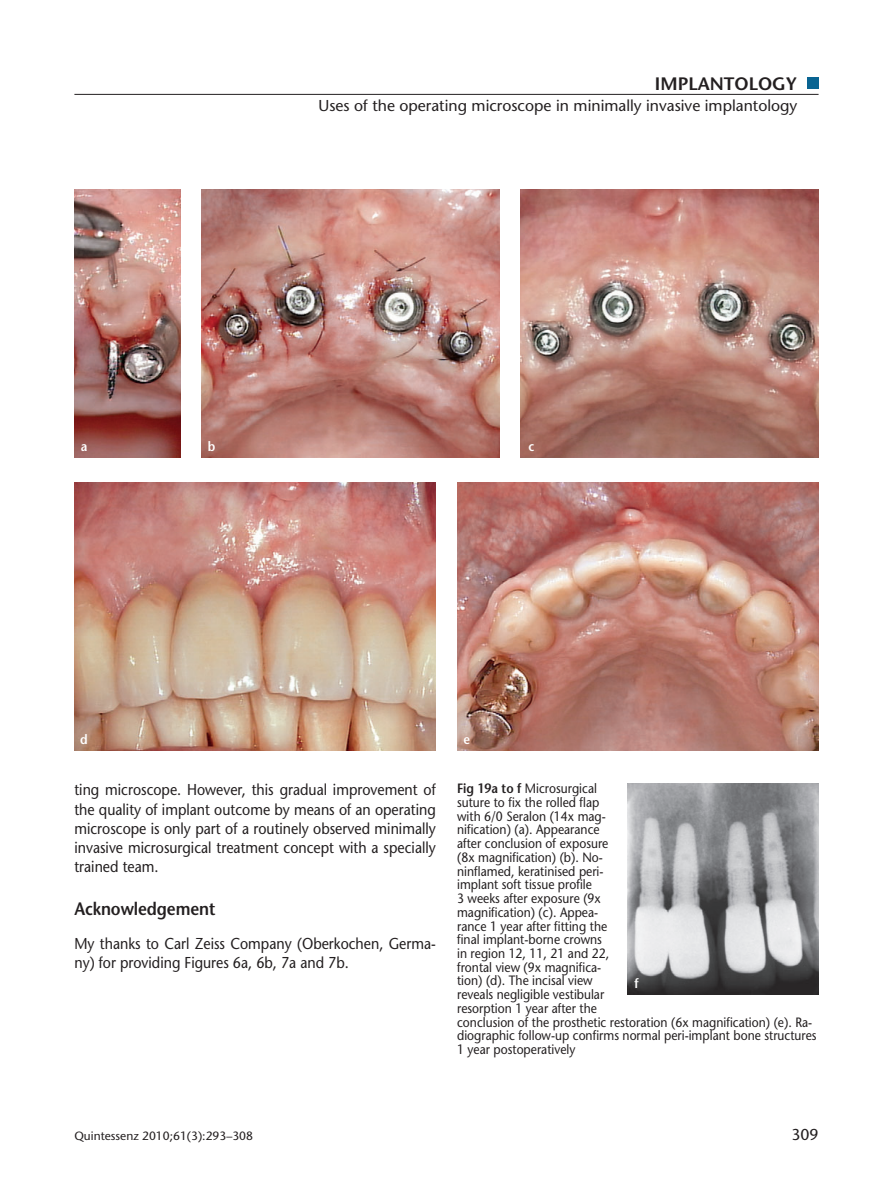
<style>
.page{position:relative;width:893px;height:1191px;background:#fff}
.page>*{position:absolute;margin:0;border:0;box-sizing:border-box;transform-origin:0 0}
.t1{font:600 18px "Stone Sans Std";letter-spacing:-.005em;color:#231f20;scale:.9 1}
.t2{font:600 18px "Stone Sans Std";letter-spacing:-.005em;color:#231f20}
.t3{font:500 15.75px/19.2px "Stone Sans Std";color:#231f20;text-align:justify;scale:.9 1}
.t4{font:500 15.75px "Stone Sans Std";color:#231f20}
.t5{font:500 13.5px/13.8px "Stone Sans Std";color:#231f20;scale:.9 1}
.t6{font:600 13.5px "Stone Sans Std";color:#fff;scale:.9 1}
.t7{font:500 12px "Stone Sans Std";color:#231f20}
.s1{font-weight:600}
</style>
<div class="page">
<hr style="left:74px;top:94px;width:745px;height:1px;background:#231f20">
<img style="left:457px;top:482px;width:362px;height:268px">
<img style="left:202px;top:189px;width:298px;height:268px">
<img style="left:74px;top:482px;width:362px;height:268px">
<img style="left:74px;top:189px;width:107px;height:268px">
<img style="left:521px;top:189px;width:298px;height:268px">
<img style="left:627px;top:783px;width:192px;height:211px">
<svg style="left:679px;top:77px;width:140px;height:119px"></svg>
<h1 class="t2" style="left:655px;top:76px;width:144px">IMPLANTOLOGY</h1>
<p class="t4" style="left:319px;top:98px;width:480px">Uses of the operating microscope in minimally invasive implantology</p>
<p class="t6" style="left:81px;top:440px;width:9px">a</p>
<p class="t6" style="left:80px;top:734px;width:10px">d</p>
<p class="t6" style="left:208px;top:440px;width:10px">b</p>
<p class="t6" style="left:528px;top:440px;width:8px">c</p>
<p class="t6" style="left:463px;top:734px;width:9px">e</p>
<p class="t3" style="left:74px;top:781px;width:403px">ting microscope. However, this gradual improvement of the quality of implant outcome by means of an operating microscope is only part of a routinely observed minimally invasive microsurgical treatment concept with a specially trained team.</p>
<h1 class="t1" style="left:74px;top:901px;width:158px">Acknowledgement</h1>
<p class="t3" style="left:74px;top:934px;width:403px">My thanks to Carl Zeiss Company (Oberkochen, Germa&shy;ny) for providing Figures 6a, 6b, 7a and 7b.</p>
<p class="t5" style="left:457px;top:782px;width:401px"><span class="s1">Fig 19a to f</span> Microsurgical<br>suture to fix the rolled flap<br>with 6/0 Seralon (14x mag-<br>nification) (a). Appearance<br>after conclusion of exposure<br>(8x magnification) (b). No-<br>ninflamed, keratinised peri-<br>implant soft tissue profile<br>3 weeks after exposure (9x<br>magnification) (c). Appea-<br>rance 1 year after fitting the<br>final implant-borne crowns<br>in region 12, 11, 21 and 22,<br>frontal view (9x magnifica-<br>tion) (d). The incisal view<br>reveals negligible vestibular<br>resorption 1 year after the<br>conclusion of the prosthetic restoration (6x magnification) (e). Ra&shy;diographic follow-up confirms normal peri-implant bone structures<br>1 year postoperatively</p>
<p class="t6" style="left:635px;top:977px;width:6px">f</p>
<p class="t7" style="left:74px;top:1130px;width:180px">Quintessenz 2010;61(3):293–308</p>
<p class="t4" style="left:791px;top:1127px;width:29px">309</p>
</div>
